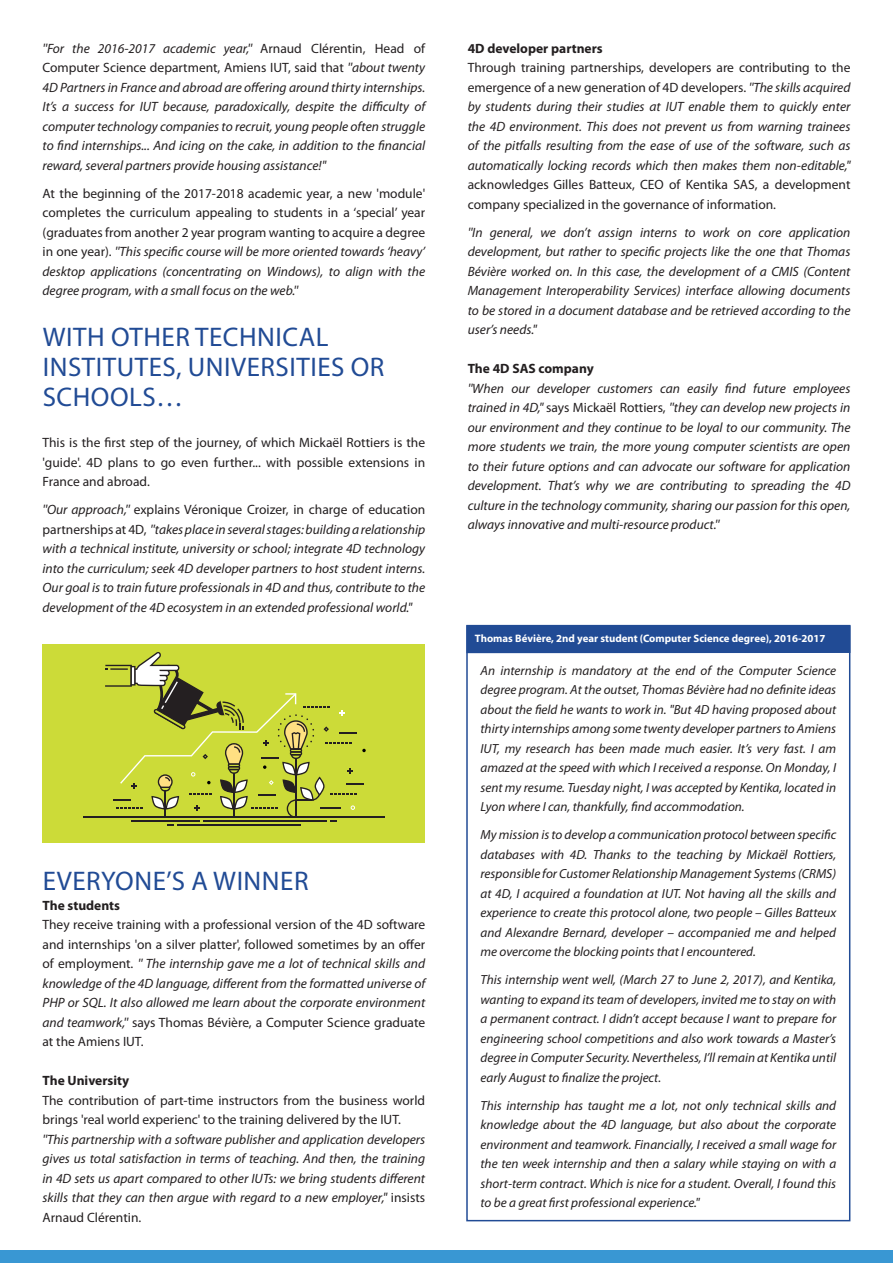
<style>
.page{position:relative;width:893px;height:1263px;background:#fff}
.page>*{position:absolute;margin:0;border:0;box-sizing:border-box;transform-origin:0 0}
.t1{font:27px/30px "Myriad Pro";letter-spacing:.02em;color:#214b95}
.t2{font:italic 13.5px/19.5px "Myriad Pro";color:#231f20;text-align:justify}
.t3{font:13.5px/19.5px "Myriad Pro";color:#231f20;text-align:justify}
.t4{font:700 13.5px "Myriad Pro";color:#231f20}
.t5{font:italic 13.2px/19.5px "Myriad Pro";color:#231f20;text-align:justify}
.t6{font:700 10.8px "Myriad Pro";color:#fff}
.s1{font-style:normal}
.s2{font-style:italic}
</style>
<div class="page">
<div style="left:0;top:1250px;width:893px;height:13px;background:#3997d3"></div>
<div style="left:466px;top:625px;width:384px;height:28px;background:#214b95"></div>
<div style="left:43px;top:644px;width:382px;height:198px;background:#ccdb38"></div>
<hr style="left:83px;top:817px;width:302px;height:1px;background:#241f21">
<svg style="left:105px;top:652px;width:261px;height:173px"></svg>
<p class="t2" style="left:43px;top:38px;width:384px">''For the 2016-2017 academic year,'' <span class="s1">Arnaud Clérentin, Head of Computer Science department, Amiens IUT, said that</span> ''about twenty 4D Partners in France and abroad are offering around thirty internships.<br>It’s a success for IUT because, paradoxically, despite the difficulty of computer technology companies to recruit, young people often struggle to find internships... And icing on the cake, in addition to the financial reward, several partners provide housing assistance!''</p>
<p class="t3" style="left:43px;top:183px;width:384px">At the beginning of the 2017-2018 academic year, a new 'module' completes the curriculum appealing to students in a ‘special’ year (graduates from another 2 year program wanting to acquire a degree in one year). <span class="s2">''This specific course will be more oriented towards ‘heavy’ desktop applications (concentrating on Windows), to align with the degree program, with a small focus on the web.''</span></p>
<h1 class="t1" style="left:43px;top:322px;width:343px">WITH OTHER TECHNICAL<br>INSTITUTES, UNIVERSITIES OR<br>SCHOOLS…</h1>
<p class="t3" style="left:43px;top:433px;width:384px">This is the first step of the journey, of which Mickaël Rottiers is the 'guide'. 4D plans to go even further... with possible extensions in France and abroad.</p>
<p class="t2" style="left:43px;top:500px;width:384px">''Our approach,'' <span class="s1">explains Véronique Croizer, in charge of education partnerships at 4D,</span> ''takes place in several stages: building a relationship with a technical institute, university or school; integrate 4D technology into the curriculum; seek 4D developer partners to host student interns.<br>Our goal is to train future professionals in 4D and thus, contribute to the development of the 4D ecosystem in an extended professional world.''</p>
<h1 class="t1" style="left:43px;top:866px;width:267px">EVERYONE’S A WINNER</h1>
<p class="t4" style="left:43px;top:896px;width:79px">The students</p>
<p class="t3" style="left:43px;top:915px;width:384px">They receive training with a professional version of the 4D software and internships 'on a silver platter', followed sometimes by an offer of employment. <span class="s2">'' The internship gave me a lot of technical skills and knowledge of the 4D language, different from the formatted universe of PHP or SQL. It also allowed me learn about the corporate environment and teamwork,''</span> says Thomas Bévière, a Computer Science graduate at the Amiens IUT.</p>
<p class="t4" style="left:43px;top:1072px;width:88px">The University</p>
<p class="t3" style="left:43px;top:1090px;width:384px">The contribution of part-time instructors from the business world brings 'real world experienc' to the training delivered by the IUT.</p>
<p class="t2" style="left:43px;top:1129px;width:384px">''This partnership with a software publisher and application developers gives us total satisfaction in terms of teaching. And then, the training in 4D sets us apart compared to other IUTs: we bring students different skills that they can then argue with regard to a new employer,'' <span class="s1">insists Arnaud Clérentin.</span></p>
<p class="t4" style="left:468px;top:39px;width:136px">4D developer partners</p>
<p class="t2" style="left:468px;top:58px;width:384px"><span class="s1">Through training partnerships, developers are contributing to the emergence of a new generation of 4D developers.</span> ''The skills acquired by students during their studies at IUT enable them to quickly enter the 4D environment. This does not prevent us from warning trainees of the pitfalls resulting from the ease of use of the software, such as automatically locking records which then makes them non-editable,''</p>
<p class="t3" style="left:468px;top:175px;width:384px">acknowledges Gilles Batteux, CEO of Kentika SAS, a development company specialized in the governance of information.</p>
<p class="t2" style="left:468px;top:222px;width:384px">''In general, we don’t assign interns to work on core application development, but rather to specific projects like the one that Thomas Bévière worked on. In this case, the development of a CMIS (Content Management Interoperability Services) interface allowing documents to be stored in a document database and be retrieved according to the user’s needs.''</p>
<p class="t4" style="left:468px;top:360px;width:128px">The 4D SAS company</p>
<p class="t2" style="left:468px;top:378px;width:384px">''When our developer customers can easily find future employees trained in 4D," <span class="s1">says Mickaël Rottiers,</span> ''they can develop new projects in our environment and they continue to be loyal to our community. The more students we train, the more young computer scientists are open to their future options and can advocate our software for application development. That’s why we are contributing to spreading the 4D culture in the technology community, sharing our passion for this open, always innovative and multi-resource product.''</p>
<p class="t6" style="left:475px;top:631px;width:352px">Thomas Bévière, 2nd year student (Computer Science degree), 2016-2017</p>
<p class="t5" style="left:480px;top:660px;width:357px">An internship is mandatory at the end of the Computer Science degree program. At the outset, Thomas Bévière had no definite ideas about the field he wants to work in. ''But 4D having proposed about thirty internships among some twenty developer partners to Amiens IUT, my research has been made much easier. It’s very fast. I am amazed at the speed with which I received a response. On Monday, I sent my resume. Tuesday night, I was accepted by Kentika, located in Lyon where I can, thankfully, find accommodation.</p>
<p class="t5" style="left:480px;top:825px;width:357px">My mission is to develop a communication protocol between specific databases with 4D. Thanks to the teaching by Mickaël Rottiers, responsible for Customer Relationship Management Systems (CRMS) at 4D, I acquired a foundation at IUT. Not having all the skills and experience to create this protocol alone, two people – Gilles Batteux and Alexandre Bernard, developer – accompanied me and helped me overcome the blocking points that I encountered.</p>
<p class="t5" style="left:480px;top:970px;width:357px">This internship went well, (March 27 to June 2, 2017), and Kentika, wanting to expand its team of developers, invited me to stay on with a permanent contract. I didn’t accept because I want to prepare for engineering school competitions and also work towards a Master’s degree in Computer Security. Nevertheless, I’ll remain at Kentika until early August to finalize the project.</p>
<p class="t5" style="left:480px;top:1095px;width:357px">This internship has taught me a lot, not only technical skills and knowledge about the 4D language, but also about the corporate environment and teamwork. Financially, I received a small wage for the ten week internship and then a salary while staying on with a short-term contract. Which is nice for a student. Overall, I found this to be a great first professional experience."</p>
</div>
